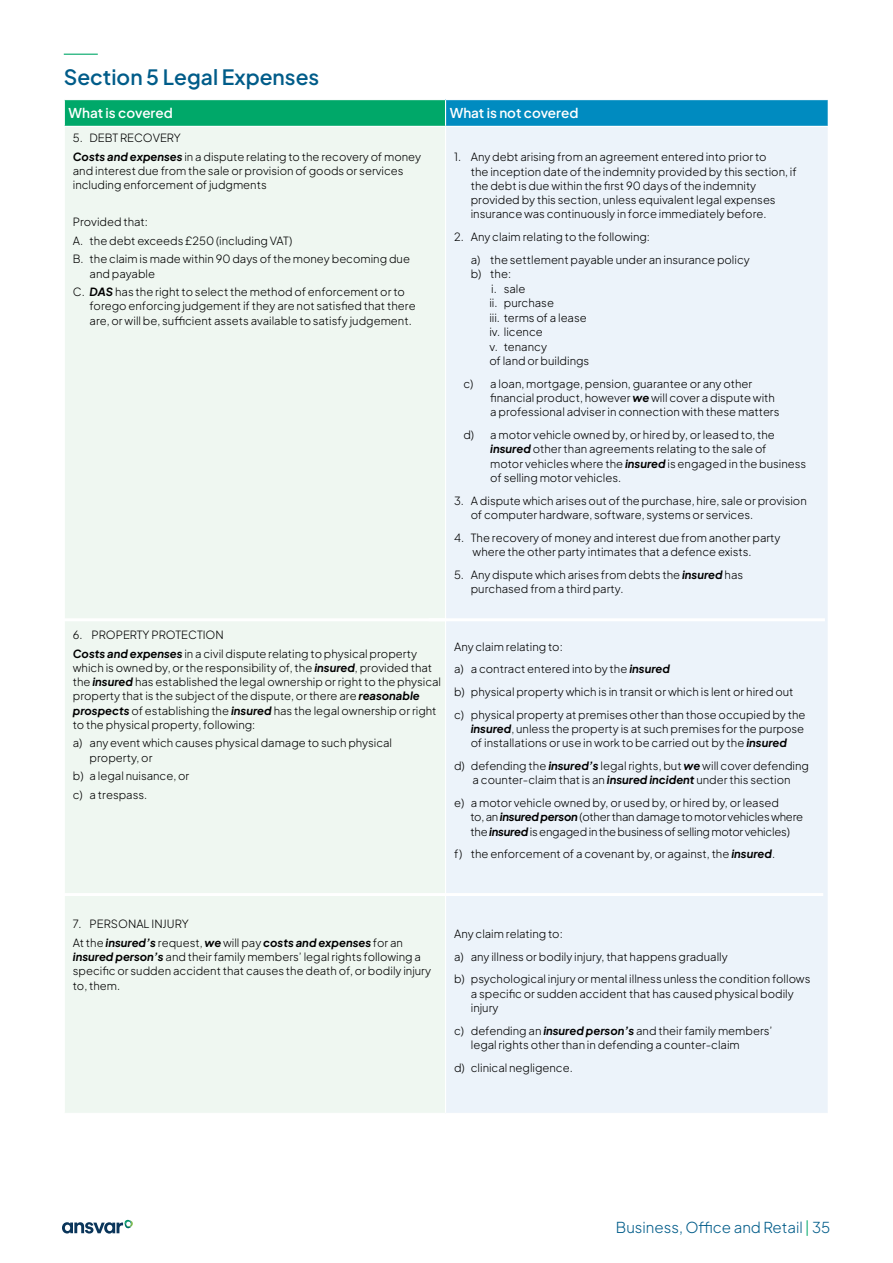
<style>
.page{position:relative;width:893px;height:1263px;background:#fff}
.page>*{position:absolute;margin:0;border:0;box-sizing:border-box;transform-origin:0 0}
.t1{font:600 21px "Plus Jakarta Sans";color:#005c89}
.t2{font:300 15px "Plus Jakarta Sans";color:#005c89}
.t3{font:600 13.5px "Plus Jakarta Sans";color:#fff}
.t4{font:300 11.25px/14.2px "Plus Jakarta Sans";color:#000}
.t5{font:300 11.25px/14.2px "Plus Jakarta Sans";letter-spacing:-.02em;color:#000}
.s1{font-weight:700;font-style:italic}
.s2{color:#00a869}
</style>
<div class="page">
<svg style="left:62px;top:1220px;width:71px;height:13px"></svg>
<hr style="left:64px;top:54px;width:34px;height:1px;background:#00a869">
<div style="left:64px;top:100px;width:382px;height:26px;background:#00a869"></div>
<div style="left:446px;top:100px;width:382px;height:26px;background:#008bc0"></div>
<div style="left:64px;top:126px;width:382px;height:987px;background:#eff7f1"></div>
<div style="left:446px;top:126px;width:382px;height:987px;background:#ecf3fa"></div>
<svg style="left:64px;top:100px;width:1px;height:26px"></svg>
<svg style="left:445px;top:100px;width:1px;height:26px"></svg>
<hr style="left:64px;top:126px;width:382px;height:1px;background:#fff">
<hr style="left:64px;top:127px;width:1px;height:986px;background:#fff">
<hr style="left:446px;top:126px;width:383px;height:1px;background:#fff">
<hr style="left:445px;top:127px;width:1px;height:986px;background:#fff">
<hr style="left:50px;top:618px;width:396px;height:3px;background:#fff">
<hr style="left:429px;top:618px;width:396px;height:3px;background:#fff">
<hr style="left:34px;top:893px;width:401px;height:3px;background:#fff">
<hr style="left:430px;top:893px;width:393px;height:3px;background:#fff">
<h1 class="t1" style="left:64px;top:58px;width:257px">Section 5 Legal Expenses</h1>
<p class="t3" style="left:69px;top:101px;width:106px">What is covered</p>
<p class="t3" style="left:450px;top:101px;width:130px">What is not covered</p>
<p class="t4" style="left:73px;top:128px;width:350px;line-height:18.5px">5. DEBT RECOVERY<br><span class="s1">Costs and expenses</span> in a dispute relating to the recovery of money</p>
<p class="t4" style="left:73px;top:163px;width:332px">and interest due from the sale or provision of goods or services including enforcement of judgments</p>
<p class="t4" style="left:73px;top:212px;width:339px;line-height:18.5px">Provided that:<br>A. the debt exceeds £250 (including VAT)<br>B. the claim is made within 90 days of the money becoming due</p>
<p class="t4" style="left:73px;top:263px;width:333px;line-height:18.5px;text-indent:17px">and payable<br>C. <span class="s1">DAS</span> has the right to select the method of enforcement or to</p>
<p class="t4" style="left:90px;top:298px;width:328px">forego enforcing judgement if they are not satisfied that there are, or will be, sufficient assets available to satisfy judgement.</p>
<p class="t4" style="left:471px;top:149px;width:327px;text-indent:-17px">1. Any debt arising from an agreement entered into prior to<br>the inception date of the indemnity provided by this section, if the debt is due within the first 90 days of the indemnity provided by this section, unless equivalent legal expenses insurance was continuously in force immediately before.</p>
<p class="t4" style="left:471px;top:224px;width:281px;line-height:22.8px;text-indent:-17px">2. Any claim relating to the following:<br>a) the settlement payable under an insurance policy</p>
<p class="t4" style="left:489px;top:266px;width:102px;text-indent:-19px">b) the:<br>i. sale<br>ii. purchase<br>iii. terms of a lease iv. licence<br>v. tenancy<br>of land or buildings</p>
<p class="t4" style="left:490px;top:375px;width:291px;text-indent:-27px">c) a loan, mortgage, pension, guarantee or any other financial product, however <span class="s1">we</span> will cover a dispute with a professional adviser in connection with these matters</p>
<p class="t4" style="left:490px;top:427px;width:317px;text-indent:-27px">d) a motor vehicle owned by, or hired by, or leased to, the <span class="s1">insured</span> other than agreements relating to the sale of<br>motor vehicles where the <span class="s1">insured</span> is engaged in the business of selling motor vehicles.</p>
<p class="t4" style="left:471px;top:492px;width:337px;text-indent:-17px">3. A dispute which arises out of the purchase, hire, sale or provision of computer hardware, software, systems or services.</p>
<p class="t4" style="left:473px;top:529px;width:309px;text-indent:-19px">4. The recovery of money and interest due from another party where the other party intimates that a defence exists.</p>
<p class="t4" style="left:471px;top:566px;width:274px;text-indent:-17px">5. Any dispute which arises from debts the <span class="s1">insured</span> has purchased from a third party.</p>
<p class="t4" style="left:73px;top:625px;width:346px;line-height:18.5px">6. PROPERTY PROTECTION<br><span class="s1">Costs and expenses</span> in a civil dispute relating to physical property</p>
<p class="t4" style="left:73px;top:659px;width:370px">which is owned by, or the responsibility of, the <span class="s1">insured</span>, provided that the <span class="s1">insured</span> has established the legal ownership or right to the physical property that is the subject of the dispute, or there are <span class="s1">reasonable prospects</span> of establishing the <span class="s1">insured</span> has the legal ownership or right to the physical property, following:</p>
<p class="t4" style="left:90px;top:735px;width:304px;text-indent:-17px">a) any event which causes physical damage to such physical property, or</p>
<p class="t4" style="left:73px;top:766px;width:118px;line-height:18.5px">b) a legal nuisance, or c) a trespass.</p>
<p class="t4" style="left:454px;top:634px;width:353px;line-height:22.8px">Any claim relating to:<br>a) a contract entered into by the <span class="s1">insured<br></span>b) physical property which is in transit or which is lent or hired out c) physical property at premises other than those occupied by the</p>
<p class="t4" style="left:471px;top:721px;width:335px"><span class="s1">insured</span>, unless the property is at such premises for the purpose of installations or use in work to be carried out by the <span class="s1">insured</span></p>
<p class="t4" style="left:454px;top:758px;width:356px;text-align:center">d) defending the <span class="s1">insured’s</span> legal rights, but <span class="s1">we</span> will cover defending a counter-claim that is an <span class="s1">insured incident</span> under this section</p>
<p class="t5" style="left:470px;top:795px;width:334px;text-indent:-16px">e) a motor vehicle owned by, or used by, or hired by, or leased<br>to, an <span class="s1">insured person</span> (other than damage to motor vehicles where the <span class="s1">insured</span> is engaged in the business of selling motor vehicles)</p>
<p class="t4" style="left:454px;top:846px;width:323px">f) the enforcement of a covenant by, or against, the <span class="s1">insured</span>.</p>
<p class="t4" style="left:73px;top:914px;width:332px;line-height:18.5px">7. PERSONAL INJURY<br>At the <span class="s1">insured’s</span> request, <span class="s1">we</span> will pay <span class="s1">costs and expenses</span> for an</p>
<p class="t4" style="left:73px;top:949px;width:360px"><span class="s1">insured person’s</span> and their family members’ legal rights following a specific or sudden accident that causes the death of, or bodily injury to, them.</p>
<p class="t4" style="left:454px;top:921px;width:358px;line-height:22.8px">Any claim relating to:<br>a) any illness or bodily injury, that happens gradually<br>b) psychological injury or mental illness unless the condition follows</p>
<p class="t4" style="left:471px;top:985px;width:324px">a specific or sudden accident that has caused physical bodily injury</p>
<p class="t4" style="left:471px;top:1022px;width:303px;text-indent:-17px">c) defending an <span class="s1">insured person’s</span> and their family members’ legal rights other than in defending a counter-claim</p>
<p class="t4" style="left:454px;top:1059px;width:120px">d) clinical negligence.</p>
<h2 class="t2" style="left:616px;top:1215px;width:216px">Business, Office and Retail <span class="s2">|</span> 35</h2>
</div>
